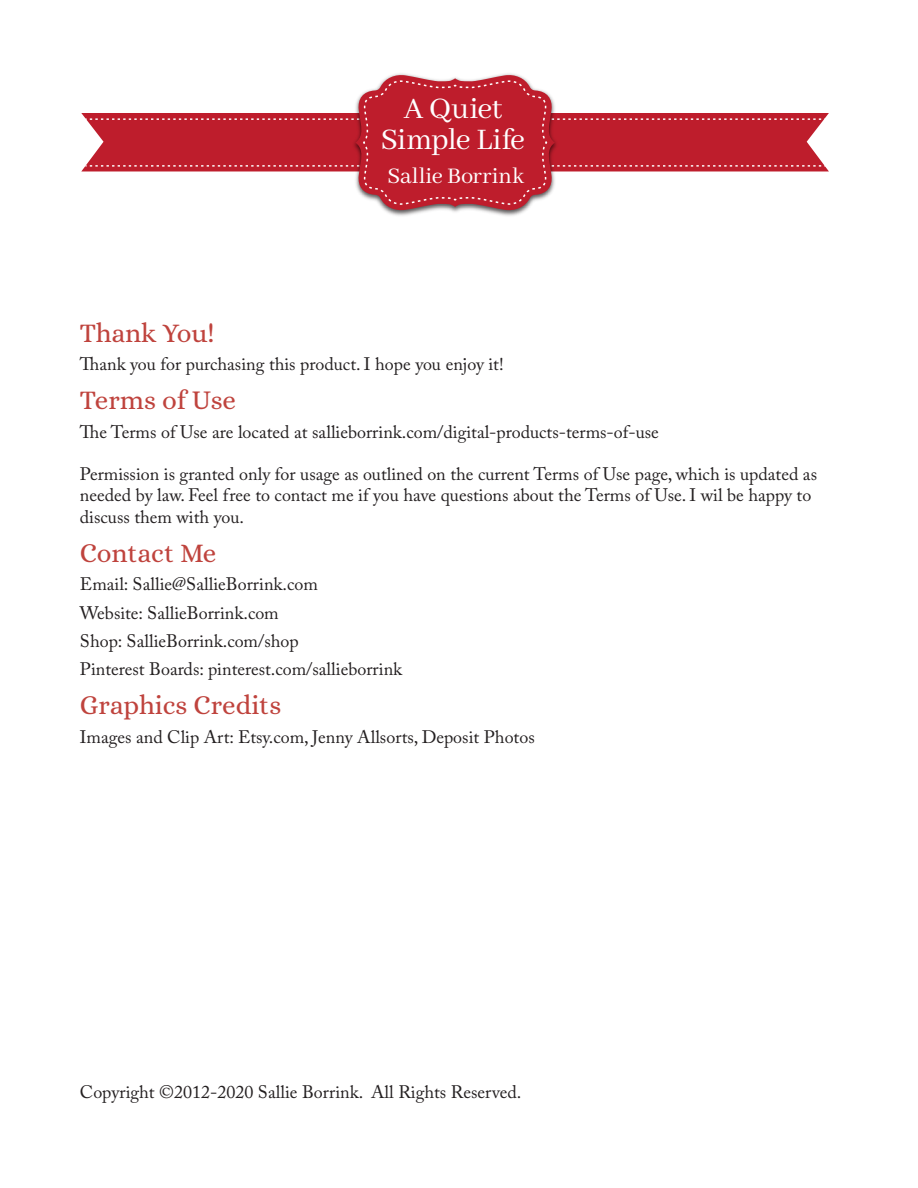
<style>
.page{position:relative;width:918px;height:1188px;background:#fff}
.page>*{position:absolute;margin:0;border:0;box-sizing:border-box;transform-origin:0 0}
.t1{font:32.7px/30px "Abhaya Libre";letter-spacing:-.02em;color:#fff;text-align:center}
.t2{font:27px "Alice";color:#bf433d}
.t3{font:24.45px "Abhaya Libre";color:#fff}
.t4{font:18px/28.3px "Adobe Caslon Pro";color:#231f20}
</style>
<div class="page">
<img style="left:387px;top:73px;width:136px;height:143px">
<svg style="left:81px;top:74px;width:748px;height:138px"></svg>
<h1 class="t1" style="left:381px;top:95px;width:146px">A Quiet<br>Simple Life</h1>
<h3 class="t3" style="left:388px;top:162px;width:138px">Sallie Borrink</h3>
<h2 class="t2" style="left:80px;top:318px;width:136px">Thank You!</h2>
<p class="t4" style="left:80px;top:350px;width:425px">Thank you for purchasing this product. I hope you enjoy it!</p>
<h2 class="t2" style="left:80px;top:386px;width:158px">Terms of Use</h2>
<p class="t4" style="left:80px;top:417px;width:580px">The Terms of Use are located at sallieborrink.com/digital-products-terms-of-use</p>
<p class="t4" style="left:80px;top:462px;width:739px;line-height:21.6px">Permission is granted only for usage as outlined on the current Terms of Use page, which is updated as needed by law. Feel free to contact me if you have questions about the Terms of Use. I wil be happy to discuss them with you.</p>
<h2 class="t2" style="left:80px;top:538px;width:138px">Contact Me</h2>
<p class="t4" style="left:80px;top:570px;width:324px">Email: Sallie@SallieBorrink.com<br>Website: SallieBorrink.com<br>Shop: SallieBorrink.com/shop<br>Pinterest Boards: pinterest.com/sallieborrink</p>
<h2 class="t2" style="left:80px;top:691px;width:203px">Graphics Credits</h2>
<p class="t4" style="left:80px;top:722px;width:456px">Images and Clip Art: Etsy.com, Jenny Allsorts, Deposit Photos</p>
<p class="t4" style="left:80px;top:1078px;width:443px">Copyright ©2012-2020 Sallie Borrink. All Rights Reserved.</p>
</div>
